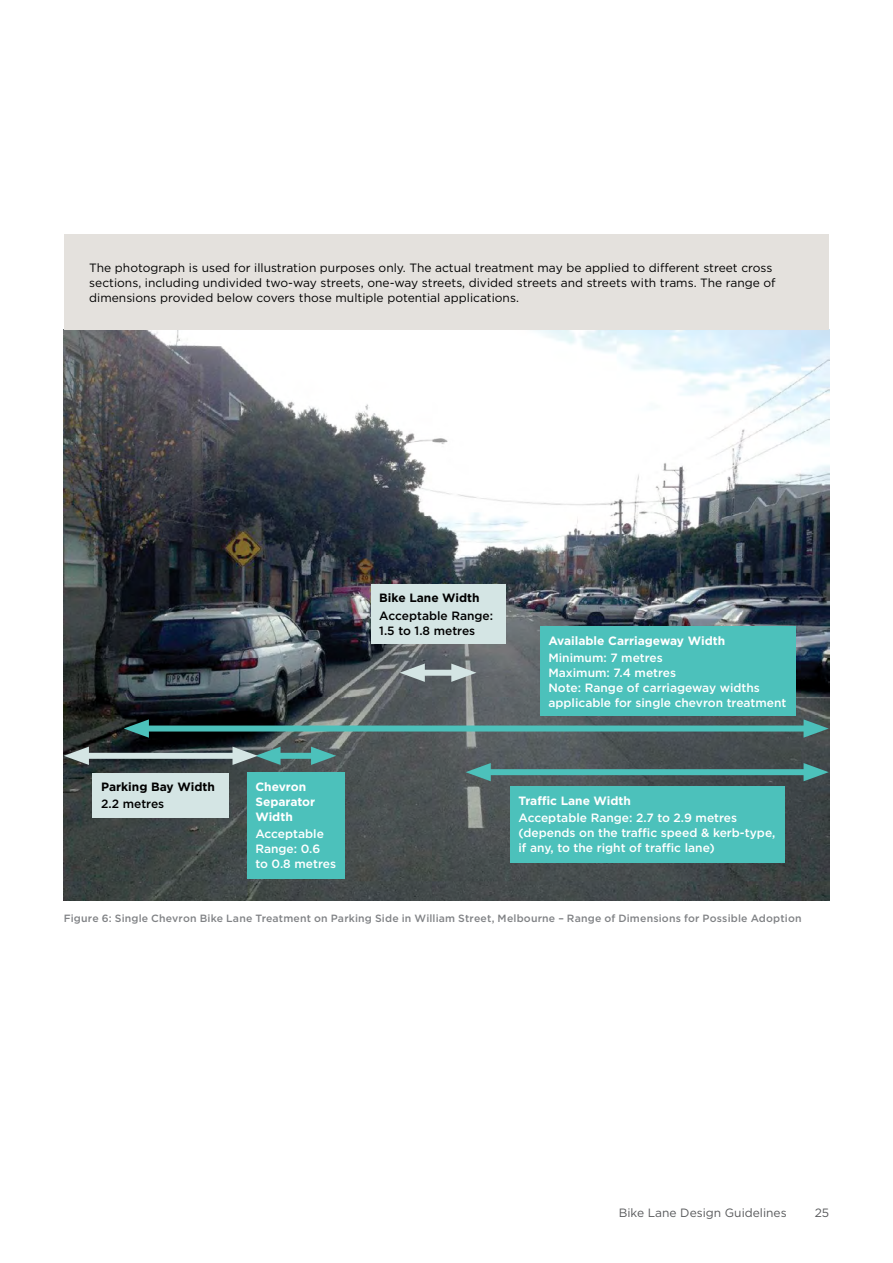
<style>
.page{position:relative;width:893px;height:1263px;background:#fff}
.page>*{position:absolute;margin:0;border:0;box-sizing:border-box;transform-origin:0 0}
.Bullets{font:12px/15px "Gotham";color:#000}
.Bullets-2{font:500 12px/15px "Gotham";color:#fff}
.Bullets-3{font:700 12px/15px "Gotham";color:#fff}
.Bullets-4{font:500 12px/15px "Gotham";color:#000}
.Bullets-5{font:700 12px "Gotham";color:#000}
.t1{font:12px "Gotham";color:#58595b}
.Captions{font:500 10.5px "Gotham";letter-spacing:.015em;color:#808285}
</style>
<div class="page">
<img style="left:64px;top:330px;width:765px;height:570px">
<div style="left:64px;top:234px;width:765px;height:96px;background:#e4e1dd"></div>
<div style="left:540px;top:626px;width:255px;height:90px;background:#4cc1bb"></div>
<div style="left:247px;top:773px;width:98px;height:106px;background:#4cc1bb"></div>
<div style="left:371px;top:584px;width:134px;height:60px;background:#d4e5e4"></div>
<div style="left:139px;top:725px;width:675px;height:6px;background:#4cc1bb"></div>
<svg style="left:124px;top:719px;width:25px;height:19px"></svg>
<svg style="left:803px;top:719px;width:26px;height:19px"></svg>
<div style="left:480px;top:769px;width:334px;height:6px;background:#4cc1bb"></div>
<svg style="left:466px;top:763px;width:25px;height:18px"></svg>
<svg style="left:803px;top:763px;width:26px;height:18px"></svg>
<div style="left:270px;top:753px;width:51px;height:6px;background:#4cc1bb"></div>
<svg style="left:311px;top:747px;width:25px;height:18px"></svg>
<div style="left:414px;top:670px;width:48px;height:6px;background:#d4e5e4"></div>
<svg style="left:400px;top:663px;width:25px;height:19px"></svg>
<svg style="left:451px;top:663px;width:25px;height:19px"></svg>
<div style="left:93px;top:773px;width:136px;height:44px;background:#d4e5e4"></div>
<div style="left:79px;top:753px;width:164px;height:6px;background:#d4e5e4"></div>
<svg style="left:64px;top:747px;width:25px;height:18px"></svg>
<svg style="left:233px;top:747px;width:48px;height:18px"></svg>
<div style="left:510px;top:787px;width:274px;height:76px;background:#4cc1bb"></div>
<p class="Bullets" style="left:89px;top:259px;width:688px">The photograph is used for illustration purposes only. The actual treatment may be applied to different street cross sections, including undivided two-way streets, one-way streets, divided streets and streets with trams. The range of dimensions provided below covers those multiple potential applications.</p>
<p class="Bullets-5" style="left:379px;top:590px;width:102px">Bike Lane Width</p>
<p class="Bullets-4" style="left:379px;top:608px;width:115px">Acceptable Range:<br>1.5 to 1.8 metres</p>
<p class="Bullets-3" style="left:548px;top:633px;width:178px">Available Carriageway Width</p>
<p class="Bullets-2" style="left:548px;top:650px;width:240px">Minimum: 7 metres<br>Maximum: 7.4 metres<br>Note: Range of carriageway widths applicable for single chevron treatment</p>
<p class="Bullets-5" style="left:101px;top:779px;width:115px">Parking Bay Width</p>
<p class="Bullets-4" style="left:101px;top:796px;width:65px">2.2 metres</p>
<p class="Bullets-3" style="left:518px;top:793px;width:114px">Traffic Lane Width</p>
<p class="Bullets-2" style="left:518px;top:810px;width:258px">Acceptable Range: 2.7 to 2.9 metres (depends on the traffic speed &amp; kerb-type, if any, to the right of traffic lane)</p>
<p class="Bullets-3" style="left:255px;top:779px;width:61px">Chevron<br>Separator<br>Width</p>
<p class="Bullets-2" style="left:255px;top:826px;width:82px">Acceptable<br>Range: 0.6<br>to 0.8 metres</p>
<p class="Captions" style="left:64px;top:911px;width:739px">Figure 6: Single Chevron Bike Lane Treatment on Parking Side in William Street, Melbourne – Range of Dimensions for Possible Adoption</p>
<p class="t1" style="left:619px;top:1205px;width:169px">Bike Lane Design Guidelines</p>
<p class="t1" style="left:815px;top:1205px;width:16px">25</p>
</div>
